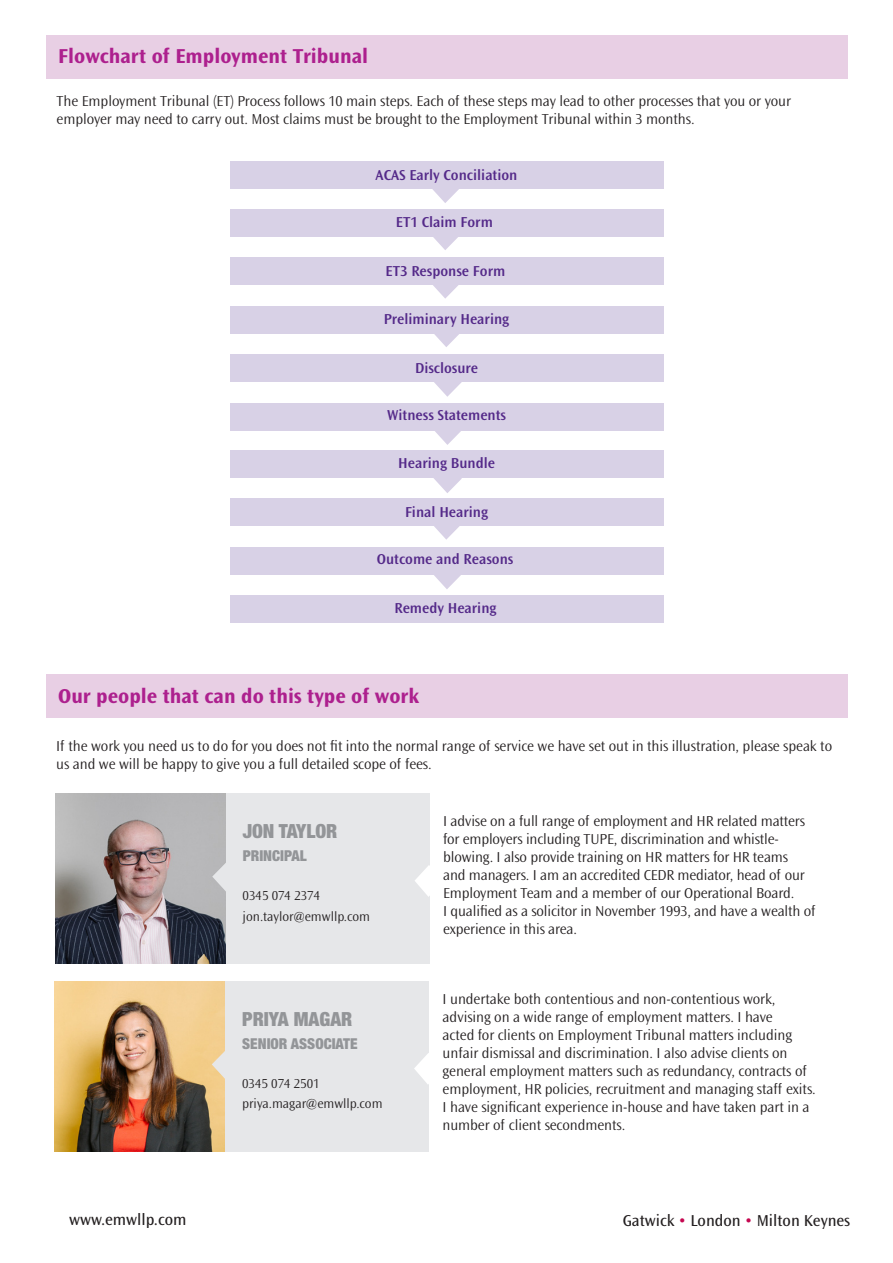
<style>
.page{position:relative;width:893px;height:1263px;background:#fff}
.page>*{position:absolute;margin:0;border:0;box-sizing:border-box;transform-origin:0 0}
.t1{font:700 21px "Ocean Sans Std";color:#ad208e}
.t2{font:900 condensed 19.5px "Helvetica Neue";color:#939598}
.t3{font:16.5px "Ocean Sans Std";color:#231f20}
.t4{font:300 15px/18px "Ocean Sans Std";letter-spacing:-.005em;color:#231f20}
.t5{font:600 15px "Ocean Sans Std";color:#542989}
.t6{font:900 condensed 15px "Helvetica Neue";color:#939598}
.t7{font:300 13.5px "Ocean Sans Std";color:#231f20}
.s1{color:#c50750}
</style>
<div class="page">
<div style="left:46px;top:674px;width:802px;height:44px;background:#e8cfe4"></div>
<div style="left:225px;top:794px;width:204px;height:170px;background:#e6e7e9"></div>
<img style="left:55px;top:794px;width:170px;height:170px">
<svg style="left:212px;top:862px;width:14px;height:30px"></svg>
<svg style="left:415px;top:865px;width:15px;height:32px"></svg>
<div style="left:224px;top:982px;width:205px;height:170px;background:#e6e7e9"></div>
<img style="left:55px;top:982px;width:169px;height:170px">
<svg style="left:212px;top:1049px;width:13px;height:31px"></svg>
<svg style="left:414px;top:1053px;width:15px;height:31px"></svg>
<div style="left:46px;top:35px;width:802px;height:44px;background:#e8cfe4"></div>
<svg style="left:433px;top:285px;width:25px;height:14px"></svg>
<svg style="left:433px;top:237px;width:25px;height:13px"></svg>
<svg style="left:432px;top:189px;width:27px;height:14px"></svg>
<svg style="left:433px;top:574px;width:28px;height:15px"></svg>
<svg style="left:434px;top:526px;width:26px;height:14px"></svg>
<svg style="left:434px;top:478px;width:28px;height:15px"></svg>
<svg style="left:433px;top:430px;width:29px;height:15px"></svg>
<svg style="left:434px;top:382px;width:28px;height:15px"></svg>
<svg style="left:432px;top:333px;width:29px;height:14px"></svg>
<div style="left:230px;top:162px;width:433px;height:27px;background:#d8d1e6"></div>
<div style="left:230px;top:210px;width:433px;height:27px;background:#d8d1e6"></div>
<div style="left:230px;top:257px;width:433px;height:28px;background:#d8d1e6"></div>
<div style="left:230px;top:306px;width:433px;height:27px;background:#d8d1e6"></div>
<div style="left:230px;top:354px;width:433px;height:28px;background:#d8d1e6"></div>
<div style="left:230px;top:403px;width:433px;height:27px;background:#d8d1e6"></div>
<div style="left:230px;top:451px;width:433px;height:27px;background:#d8d1e6"></div>
<div style="left:230px;top:499px;width:433px;height:27px;background:#d8d1e6"></div>
<div style="left:230px;top:547px;width:433px;height:27px;background:#d8d1e6"></div>
<div style="left:230px;top:596px;width:433px;height:27px;background:#d8d1e6"></div>
<p class="t1" style="left:58px;top:44px;width:311px">Flowchart of Employment Tribunal</p>
<p class="t4" style="left:57px;top:92px;width:736px">The Employment Tribunal (ET) Process follows 10 main steps. Each of these steps may lead to other processes that you or your employer may need to carry out. Most claims must be brought to the Employment Tribunal within 3 months.</p>
<p class="t5" style="left:376px;top:167px;width:143px">ACAS Early Conciliation</p>
<p class="t5" style="left:396px;top:214px;width:99px">ET1 Claim Form</p>
<p class="t5" style="left:386px;top:263px;width:121px">ET3 Response Form</p>
<p class="t5" style="left:384px;top:310px;width:127px">Preliminary Hearing</p>
<p class="t5" style="left:415px;top:359px;width:65px">Disclosure</p>
<p class="t5" style="left:387px;top:407px;width:120px">Witness Statements</p>
<p class="t5" style="left:398px;top:455px;width:98px">Hearing Bundle</p>
<p class="t5" style="left:405px;top:503px;width:85px">Final Hearing</p>
<p class="t5" style="left:377px;top:551px;width:138px">Outcome and Reasons</p>
<p class="t5" style="left:394px;top:600px;width:104px">Remedy Hearing</p>
<p class="t1" style="left:58px;top:684px;width:362px">Our people that can do this type of work</p>
<p class="t4" style="left:56px;top:737px;width:777px">If the work you need us to do for you does not fit into the normal range of service we have set out in this illustration, please speak to us and we will be happy to give you a full detailed scope of fees.</p>
<p class="t2" style="left:243px;top:815px;width:96px">JON TAYLOR</p>
<p class="t6" style="left:243px;top:843px;width:66px">PRINCIPAL</p>
<p class="t7" style="left:243px;top:888px;width:79px">0345 074 2374</p>
<p class="t7" style="left:243px;top:909px;width:129px">jon.taylor@emwllp.com</p>
<p class="t2" style="left:242px;top:1003px;width:112px">PRIYA MAGAR</p>
<p class="t6" style="left:242px;top:1031px;width:117px">SENIOR ASSOCIATE</p>
<p class="t7" style="left:242px;top:1076px;width:79px">0345 074 2501</p>
<p class="t7" style="left:242px;top:1096px;width:142px">priya.magar@emwllp.com</p>
<p class="t4" style="left:443px;top:812px;width:363px">I advise on a full range of employment and HR related matters for employers including TUPE, discrimination and whistle&shy;blowing. I also provide training on HR matters for HR teams and managers. I am an accredited CEDR mediator, head of our Employment Team and a member of our Operational Board.</p>
<p class="t4" style="left:443px;top:902px;width:374px">I qualified as a solicitor in November 1993, and have a wealth of experience in this area.</p>
<p class="t4" style="left:443px;top:990px;width:375px">I undertake both contentious and non-contentious work, advising on a wide range of employment matters. I have<br>acted for clients on Employment Tribunal matters including unfair dismissal and discrimination. I also advise clients on general employment matters such as redundancy, contracts of employment, HR policies, recruitment and managing staff exits.<br>I have significant experience in-house and have taken part in a number of client secondments.</p>
<p class="t3" style="left:69px;top:1210px;width:119px">www.emwllp.com</p>
<p class="t3" style="left:623px;top:1211px;width:229px">Gatwick <span class="s1">•</span> London <span class="s1">•</span> Milton Keynes</p>
</div>
